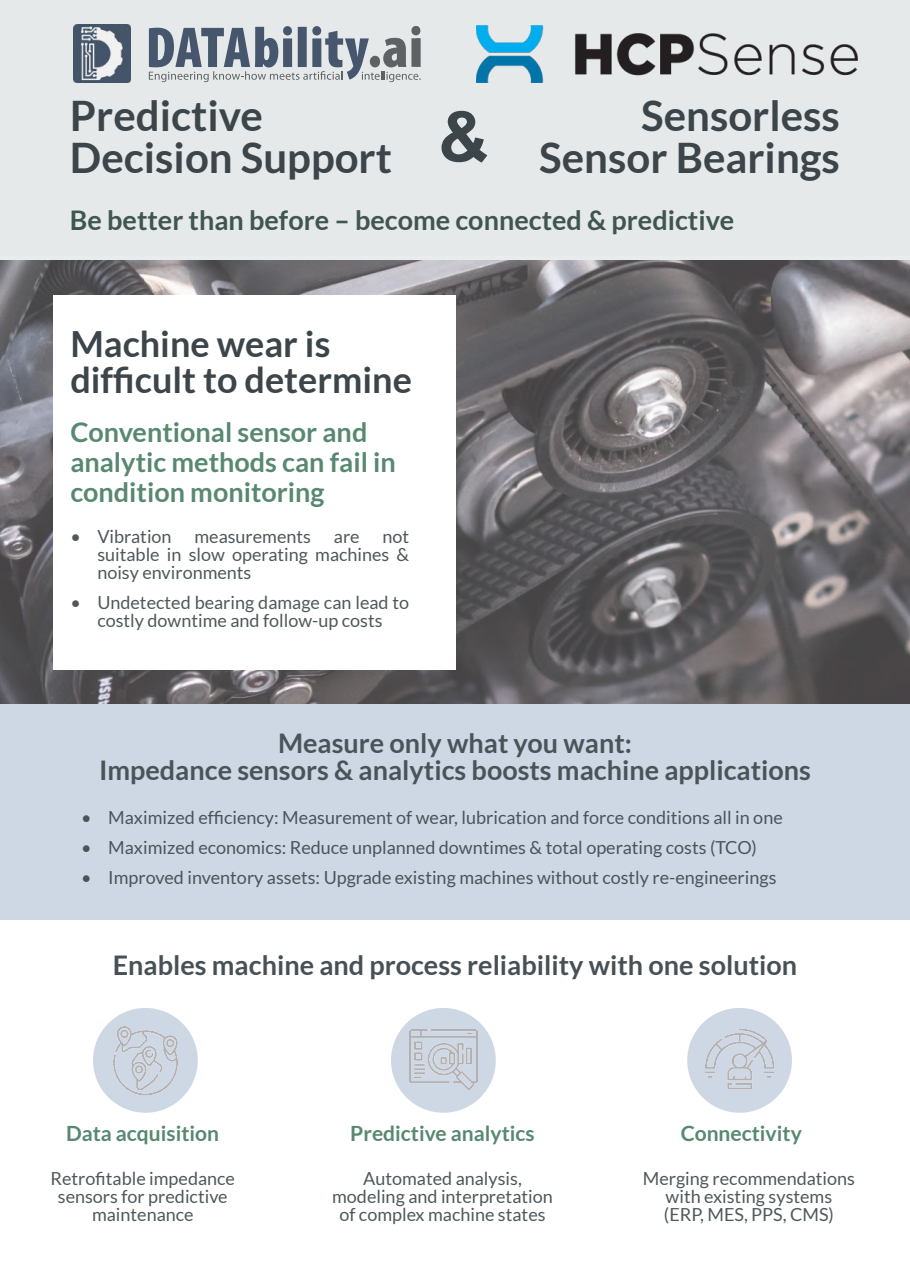
<style>
.page{position:relative;width:910px;height:1272px;background:#fff}
.page>*{position:absolute;margin:0;border:0;box-sizing:border-box;transform-origin:0 0}
.t1{font:700 69.3px "Arial";color:#3c4549}
.t2{font:700 42px/42px "Lato";color:#3c4549}
.t3{font:700 36px/36px "Lato";color:#3c4549}
.t4{font:700 27px/27px "Lato";color:rgb(60 69 73/.9);text-align:center}
.t5{font:700 27px/30px "Lato";color:#588970}
.t6{font:700 27px "Lato";color:#475155}
.t7{font:700 27px "Lato";color:#3f564f}
.t8{font:700 21px "Lato";color:#588970}
.t9{font:18px/18px "Lato";color:rgb(60 69 73/.9);text-align:center}
</style>
<div class="page">
<div style="left:0;top:0;width:910px;height:266px;background:#e6e9ea"></div>
<div style="left:93px;top:1007px;width:105px;height:105px;background:#ced8e5;border-radius:50%"></div>
<div style="left:391px;top:1007px;width:105px;height:105px;background:#ced8e5;border-radius:50%"></div>
<div style="left:687px;top:1007px;width:105px;height:105px;background:#ced8e5;border-radius:50%"></div>
<img style="left:409px;top:1029px;width:69px;height:61px">
<img style="left:705px;top:1029px;width:69px;height:60px">
<img style="left:113px;top:1026px;width:65px;height:68px">
<div style="left:0;top:256px;width:910px;height:487px;background:#f4f4f4;opacity:.28"></div>
<svg style="left:149px;top:26px;width:272px;height:56px"></svg>
<div style="left:53px;top:295px;width:402px;height:375px;background:#fff"></div>
<div style="left:0;top:704px;width:910px;height:215px;background:#ced8e5"></div>
<img style="left:476px;top:26px;width:381px;height:56px">
<img style="left:73px;top:25px;width:58px;height:57px">
<h2 class="t2" style="left:70px;top:97px;width:324px">Predictive<br>Decision Support</h2>
<h2 class="t2" style="left:539px;top:97px;width:302px;text-align:right">Sensorless<br>Sensor Bearings</h2>
<h3 class="t7" style="left:70px;top:208px;width:666px">Be better than before – become connected &amp; predictive</h3>
<h1 class="t1" style="left:438px;top:111px;width:52px">&amp;</h1>
<h3 class="t3" style="left:70px;top:328px;width:343px">Machine wear is difficult to determine</h3>
<h3 class="t5" style="left:70px;top:418px;width:327px">Conventional sensor and analytic methods can fail in condition monitoring</h3>
<p class="t9" style="left:70px;top:528px;width:103px">• Vibration</p>
<p class="t9" style="left:194px;top:528px;width:118px">measurements</p>
<p class="t9" style="left:334px;top:528px;width:27px">are</p>
<p class="t9" style="left:97px;top:528px;width:313px;text-align:justify;text-indent:285px">not suitable in slow operating machines &amp; noisy environments</p>
<p class="t9" style="left:70px;top:594px;width:340px">• Undetected bearing damage can lead to costly downtime and follow-up costs</p>
<h3 class="t4" style="left:99px;top:731px;width:713px">Measure only what you want:<br>Impedance sensors &amp; analytics boosts machine applications</h3>
<p class="t9" style="left:81px;top:809px;width:703px">• Maximized efficiency: Measurement of wear, lubrication and force conditions all in one</p>
<p class="t9" style="left:81px;top:839px;width:677px">• Maximized economics: Reduce unplanned downtimes &amp; total operating costs (TCO)</p>
<p class="t9" style="left:81px;top:869px;width:697px">• Improved inventory assets: Upgrade existing machines without costly re-engineerings</p>
<h3 class="t6" style="left:113px;top:953px;width:686px">Enables machine and process reliability with one solution</h3>
<p class="t8" style="left:66px;top:1124px;width:155px">Data acquisition</p>
<p class="t8" style="left:350px;top:1124px;width:186px">Predictive analytics</p>
<p class="t8" style="left:681px;top:1124px;width:123px">Connectivity</p>
<p class="t9" style="left:51px;top:1170px;width:186px">Retrofitable impedance sensors for predictive maintenance</p>
<p class="t9" style="left:332px;top:1170px;width:222px">Automated analysis, modeling and interpretation of complex machine states</p>
<p class="t9" style="left:643px;top:1170px;width:214px">Merging recommendations with existing systems<br>(ERP, MES, PPS, CMS)</p>
</div>
